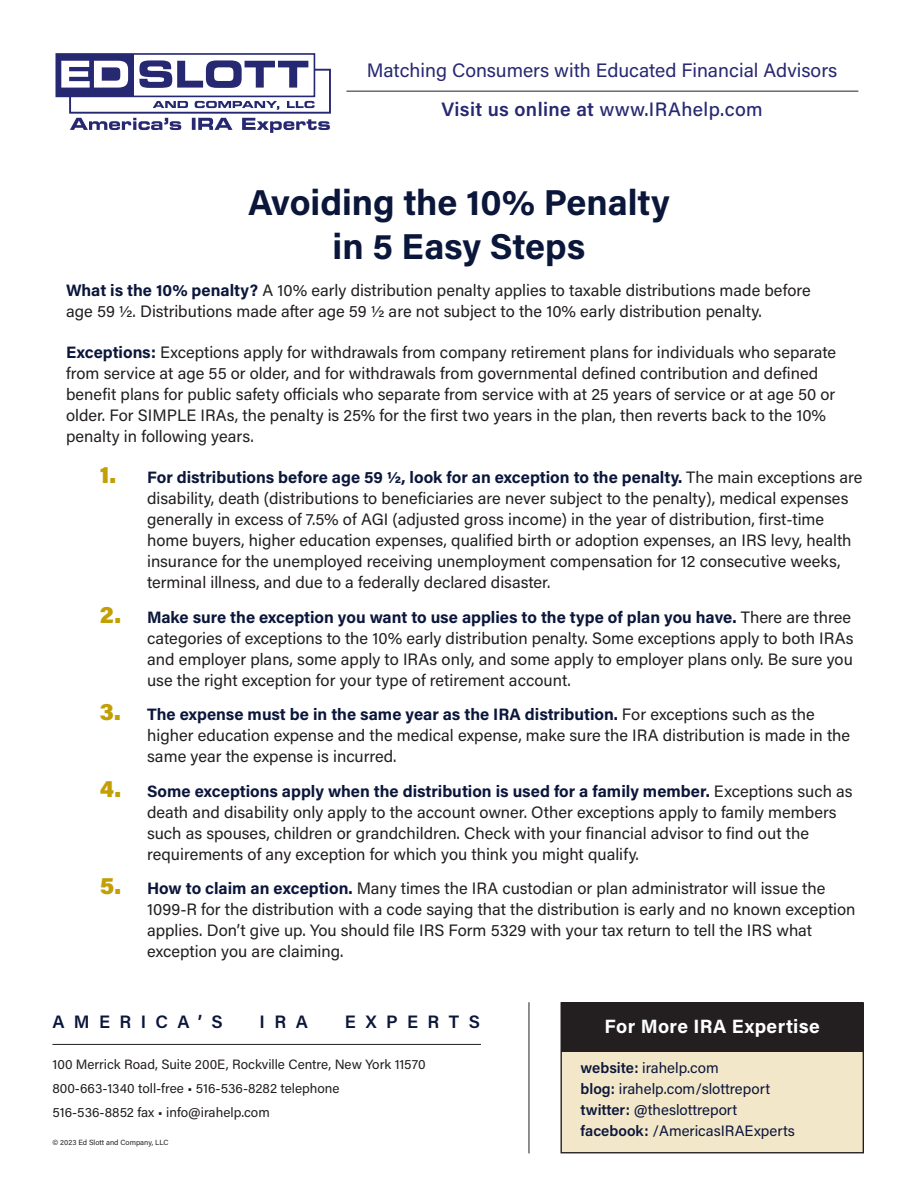
<style>
.page{position:relative;width:918px;height:1188px;background:#fff}
.page>*{position:absolute;margin:0;border:0;box-sizing:border-box;transform-origin:0 0}
.t1{font:700 36px/43.2px "Acumin Pro";color:#0b163b;text-align:center}
.t2{font:19.35px/39.2px "Acumin Pro";color:#272872;text-align:center}
.t3{font:700 19.2px "Acumin Pro";letter-spacing:.02em;color:#fff}
.t4{font:600 18px "Acumin Pro";letter-spacing:.525em;color:#0b163b}
.body{font:16.5px/21px "Acumin Pro";color:#231f20}
.t5{font:15px/21px "Acumin Pro";color:#0b163b}
.t6{font:13.5px/24px "Acumin Pro";color:#231f20}
.t7{font:7.5px "Acumin Pro";color:#231f20}
.s1{font-weight:600}
.s2{font-weight:500}
.s3{font-weight:700;color:#0b163b}
.s4{font-weight:900;font-size:24px;color:#c39f06}
</style>
<div class="page">
<div style="left:561px;top:1003px;width:302px;height:150px;background:#f2e7c8"></div>
<div style="left:561px;top:1002px;width:303px;height:151px;border:1px solid #231f20"></div>
<div style="left:561px;top:1002px;width:302px;height:50px;background:#231f20"></div>
<hr style="left:52px;top:1044px;width:429px;height:1px;background:#231f20">
<hr style="left:529px;top:1002px;width:1px;height:151px;background:#231f20">
<hr style="left:346px;top:91px;width:512px;height:1px;background:#231f20">
<div style="left:55px;top:53px;width:260px;height:44px;border:2px solid #272872"></div>
<div style="left:57px;top:54px;width:76px;height:42px;background:#272872"></div>
<svg style="left:61px;top:60px;width:270px;height:73px"></svg>
<p class="t2" style="left:367px;top:50px;width:472px">Matching Consumers with Educated Financial Advisors<br><span class="s1">Visit us online at</span> <span class="s2">www.IRAhelp.com</span></p>
<p class="t1" style="left:248px;top:180px;width:423px">Avoiding the 10% Penalty in 5 Easy Steps</p>
<p class="body" style="left:66px;top:279px;width:746px"><span class="s3">What is the 10% penalty?</span> A 10% early distribution penalty applies to taxable distributions made before age 59 ½. Distributions made after age 59 ½ are not subject to the 10% early distribution penalty.</p>
<p class="body" style="left:66px;top:341px;width:772px"><span class="s3">Exceptions:</span> Exceptions apply for withdrawals from company retirement plans for individuals who separate from service at age 55 or older, and for withdrawals from governmental defined contribution and defined benefit plans for public safety officials who separate from service with at 25 years of service or at age 50 or older. For SIMPLE IRAs, the penalty is 25% for the first two years in the plan, then reverts back to the 10% penalty in following years.</p>
<p class="body" style="left:147px;top:466px;width:717px;text-indent:-47px"><span class="s4">1.</span> <span class="s3">For distributions before age 59 ½, look for an exception to the penalty.</span> The main exceptions are disability, death (distributions to beneficiaries are never subject to the penalty), medical expenses generally in excess of 7.5% of AGI (adjusted gross income) in the year of distribution, first-time home buyers, higher education expenses, qualified birth or adoption expenses, an IRS levy, health insurance for the unemployed receiving unemployment compensation for 12 consecutive weeks, terminal illness, and due to a federally declared disaster.</p>
<p class="body" style="left:147px;top:606px;width:708px;text-indent:-47px"><span class="s4">2.</span> <span class="s3">Make sure the exception you want to use applies to the type of plan you have.</span> There are three categories of exceptions to the 10% early distribution penalty. Some exceptions apply to both IRAs and employer plans, some apply to IRAs only, and some apply to employer plans only. Be sure you use the right exception for your type of retirement account.</p>
<p class="body" style="left:147px;top:703px;width:705px;text-indent:-47px"><span class="s4">3.</span> <span class="s3">The expense must be in the same year as the IRA distribution.</span> For exceptions such as the higher education expense and the medical expense, make sure the IRA distribution is made in the same year the expense is incurred.</p>
<p class="body" style="left:147px;top:780px;width:707px;text-indent:-47px"><span class="s4">4.</span> <span class="s3">Some exceptions apply when the distribution is used for a family member.</span> Exceptions such as death and disability only apply to the account owner. Other exceptions apply to family members such as spouses, children or grandchildren. Check with your financial advisor to find out the requirements of any exception for which you think you might qualify.</p>
<p class="body" style="left:147px;top:877px;width:710px;text-indent:-47px"><span class="s4">5.</span> <span class="s3">How to claim an exception.</span> Many times the IRA custodian or plan administrator will issue the 1099-R for the distribution with a code saying that the distribution is early and no known exception applies. Don’t give up. You should file IRS Form 5329 with your tax return to tell the IRS what exception you are claiming.</p>
<p class="t4" style="left:52px;top:1010px;width:172px">AMERICA’S</p>
<p class="t4" style="left:260px;top:1010px;width:50px">IRA</p>
<p class="t4" style="left:345px;top:1010px;width:137px">EXPERTS</p>
<p class="t6" style="left:52px;top:1052px;width:375px">100 Merrick Road, Suite 200E, Rockville Centre, New York 11570<br>800-663-1340 toll-free • 516-536-8282 telephone<br>516-536-8852 fax • info@irahelp.com</p>
<p class="t7" style="left:52px;top:1137px;width:118px">© 2023 Ed Slott and Company, LLC</p>
<p class="t3" style="left:605px;top:1013px;width:217px">For More IRA Expertise</p>
<p class="t5" style="left:581px;top:1057px;width:216px"><span class="s1">website:</span> irahelp.com<br><span class="s1">blog:</span> irahelp.com/slottreport <span class="s1">twitter:</span> @theslottreport <span class="s1">facebook:</span> /AmericasIRAExperts</p>
</div>
